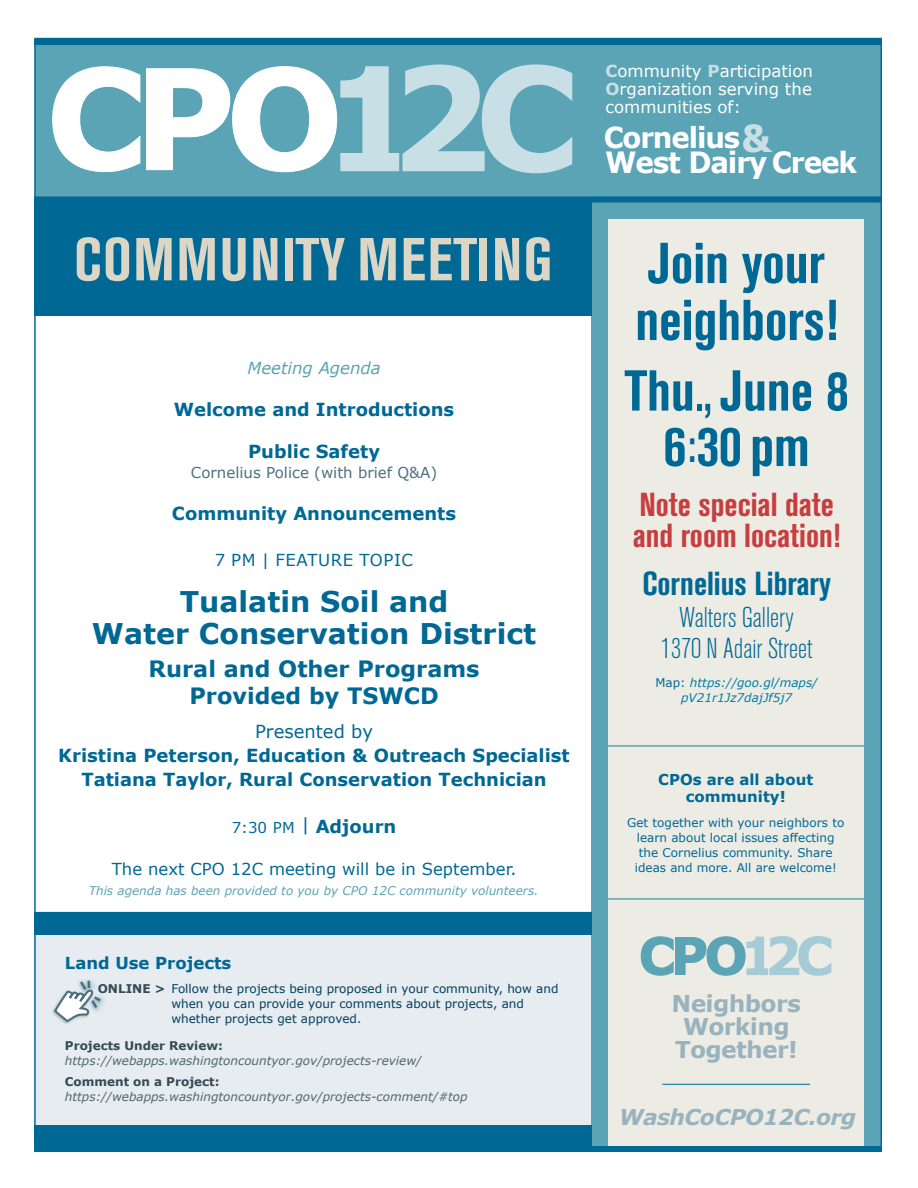
<style>
.page{position:relative;width:918px;height:1188px;background:#fff}
.page>*{position:absolute;margin:0;border:0;box-sizing:border-box;transform-origin:0 0}
.t1{font:700 condensed 60px "Akzidenz Grotesk BE";letter-spacing:.03em;color:#dbd6c6}
.t2{font:700 condensed 57px/57px "Akzidenz Grotesk BE";color:#006894}
.t3{font:700 condensed 33px/31.5px "Akzidenz Grotesk BE";color:#c73e3f}
.t4{font:700 condensed 33px "Akzidenz Grotesk BE";color:#006894}
.t5{font:700 29.25px "Verdana";letter-spacing:-.04em;color:#fff;scale:.96 1}
.t6{font:700 28.95px "Verdana";letter-spacing:-.04em;color:#fff;scale:.96 1}
.t7{font:700 28.5px/31.5px "Verdana";color:#006894;text-align:center}
.t8{font:300 condensed 28.5px/31.5px "Akzidenz Grotesk BE";color:#006894;text-align:center}
.t9{font:700 23.1px/22.6px "Verdana";color:#99b3be;text-align:center}
.t10{font:700 22.5px/27px "Verdana";color:#006894;text-align:center}
.t11{font:italic 700 21.75px "Verdana";letter-spacing:-.02em;color:#99b3be}
.t12{font:700 18px/24px "Verdana";color:#006894;text-align:center}
.t13{font:18px "Verdana";color:#006894}
.t14{font:16.65px/17.5px "Verdana";color:#fff;text-align:justify}
.t15{font:16.5px "Verdana";color:#006894}
.t16{font:16.5px "Verdana";letter-spacing:.035em;color:#006894}
.t17{font:700 16.5px "Verdana";color:#006894}
.t18{font:italic 16.5px "Verdana";color:#5aa4b5}
.t19{font:15px "Verdana";color:#4d707e}
.t20{font:700 15px/16.5px "Verdana";color:#006894;text-align:center}
.t21{font:12px/15px "Verdana";color:#003f5e}
.t22{font:italic 12px "Verdana";color:#52666f}
.t23{font:12px/15px "Verdana";color:#006894;text-align:center}
.t24{font:italic 12px "Verdana";color:#5aa4b5}
.t25{font:italic 12px/15px "Verdana";color:#007da7;text-align:center}
.t26{font:700 12px "Verdana";color:#344a55}
.s1{font-weight:400;font-size:15px}
.s2{font-weight:400}
.s3{font-weight:700;color:#344a55}
.s4{font-weight:700;color:#c7dfe5}
.s5{font-size:37.2px;color:#c7dfe5}
.s6{font-weight:400;font-size:49.5px}
.s7{font-style:normal;color:#006894}
</style>
<div class="page">
<div style="left:35px;top:912px;width:557px;height:222px;background:#e6ecef"></div>
<svg style="left:52px;top:980px;width:52px;height:43px"></svg>
<div style="left:35px;top:44px;width:846px;height:154px;background:#5aa4b5"></div>
<div style="left:591px;top:201px;width:290px;height:950px;background:#5aa4b5"></div>
<div style="left:608px;top:220px;width:256px;height:932px;background:#edece4"></div>
<div style="left:34px;top:196px;width:848px;height:6px;background:#006894"></div>
<hr style="left:662px;top:1084px;width:148px;height:1px;background:#006894">
<hr style="left:605px;top:898px;width:259px;height:2px;background:#5aa4b5">
<div style="left:34px;top:39px;width:848px;height:6px;background:#006894"></div>
<div style="left:34px;top:1146px;width:848px;height:6px;background:#006894"></div>
<svg style="left:52px;top:64px;width:520px;height:109px"></svg>
<svg style="left:641px;top:936px;width:190px;height:40px"></svg>
<div style="left:34px;top:1126px;width:557px;height:22px;background:#006894"></div>
<div style="left:34px;top:200px;width:557px;height:116px;background:#006894"></div>
<div style="left:34px;top:913px;width:557px;height:22px;background:#006894"></div>
<hr style="left:605px;top:745px;width:259px;height:2px;background:#5aa4b5">
<h1 class="t1" style="left:74px;top:225px;width:480px">COMMUNITY MEETING</h1>
<p class="t18" style="left:248px;top:357px;width:135px">Meeting Agenda</p>
<p class="t12" style="left:174px;top:398px;width:282px">Welcome and Introductions</p>
<p class="t12" style="left:248px;top:440px;width:133px">Public Safety</p>
<p class="t19" style="left:191px;top:462px;width:248px">Cornelius Police (with brief Q&amp;A)</p>
<p class="t12" style="left:172px;top:501px;width:286px">Community Announcements</p>
<p class="t16" style="left:215px;top:548px;width:200px">7 PM | FEATURE TOPIC</p>
<h3 class="t7" style="left:92px;top:585px;width:446px">Tualatin Soil and<br>Water Conservation District</h3>
<p class="t10" style="left:149px;top:654px;width:333px">Rural and Other Programs<br>Provided by TSWCD</p>
<p class="t13" style="left:255px;top:719px;width:119px">Presented by</p>
<p class="t12" style="left:58px;top:743px;width:513px">Kristina Peterson, Education &amp; Outreach Specialist<br>Tatiana Taylor, Rural Conservation Technician</p>
<p class="t12" style="left:232px;top:814px;width:166px"><span class="s1">7:30 PM</span> <span class="s2">|</span> Adjourn</p>
<p class="t15" style="left:112px;top:857px;width:406px">The next CPO 12C meeting will be in September.</p>
<p class="t24" style="left:89px;top:882px;width:451px">This agenda has been provided to you by CPO 12C community volunteers.</p>
<p class="t17" style="left:65px;top:952px;width:168px">Land Use Projects</p>
<p class="t21" style="left:171px;top:981px;width:389px;text-indent:-74px"><span class="s3">ONLINE &gt;</span> Follow the projects being proposed in your community, how and when you can provide your comments about projects, and whether projects get approved.</p>
<p class="t26" style="left:65px;top:1037px;width:160px">Projects Under Review:</p>
<p class="t22" style="left:65px;top:1053px;width:358px">https://webapps.washingtoncountyor.gov/projects-review/</p>
<p class="t26" style="left:65px;top:1073px;width:156px">Comment on a Project:</p>
<p class="t22" style="left:65px;top:1089px;width:404px">https://webapps.washingtoncountyor.gov/projects-comment/#top</p>
<p class="t14" style="left:605px;top:62px;width:209px"><span class="s4">C</span>ommunity <span class="s4">P</span>articipation <span class="s4">O</span>rganization serving the communities of:</p>
<h3 class="t5" style="left:605px;top:142px;width:264px">West Dairy Creek</h3>
<h3 class="t6" style="left:604px;top:117px;width:177px">Cornelius<span class="s5">&amp;</span></h3>
<h2 class="t2" style="left:635px;top:235px;width:204px">Join your neighbors!</h2>
<h2 class="t2" style="left:625px;top:363px;width:226px;line-height:55.5px;text-align:center">Thu<span class="s2">.,</span> June 8<br>6<span class="s6">:</span>30 pm</h2>
<h3 class="t3" style="left:633px;top:488px;width:209px">Note special date and room location!</h3>
<h3 class="t4" style="left:642px;top:565px;width:190px">Cornelius Library</h3>
<h3 class="t8" style="left:661px;top:602px;width:153px">Walters Gallery<br>1370 N Adair Street</h3>
<p class="t25" style="left:656px;top:675px;width:164px"><span class="s7">Map:</span> https://goo.gl/maps/ pV21r1Jz7dajJf5j7</p>
<p class="t20" style="left:658px;top:771px;width:156px">CPOs are all about community!</p>
<p class="t23" style="left:627px;top:815px;width:219px">Get together with your neighbors to learn about local issues affecting the Cornelius community. Share ideas and more. All are welcome!</p>
<p class="t9" style="left:672px;top:992px;width:131px">Neighbors<br>Working<br>Together!</p>
<p class="t11" style="left:619px;top:1101px;width:239px">WashCoCPO12C.org</p>
</div>
